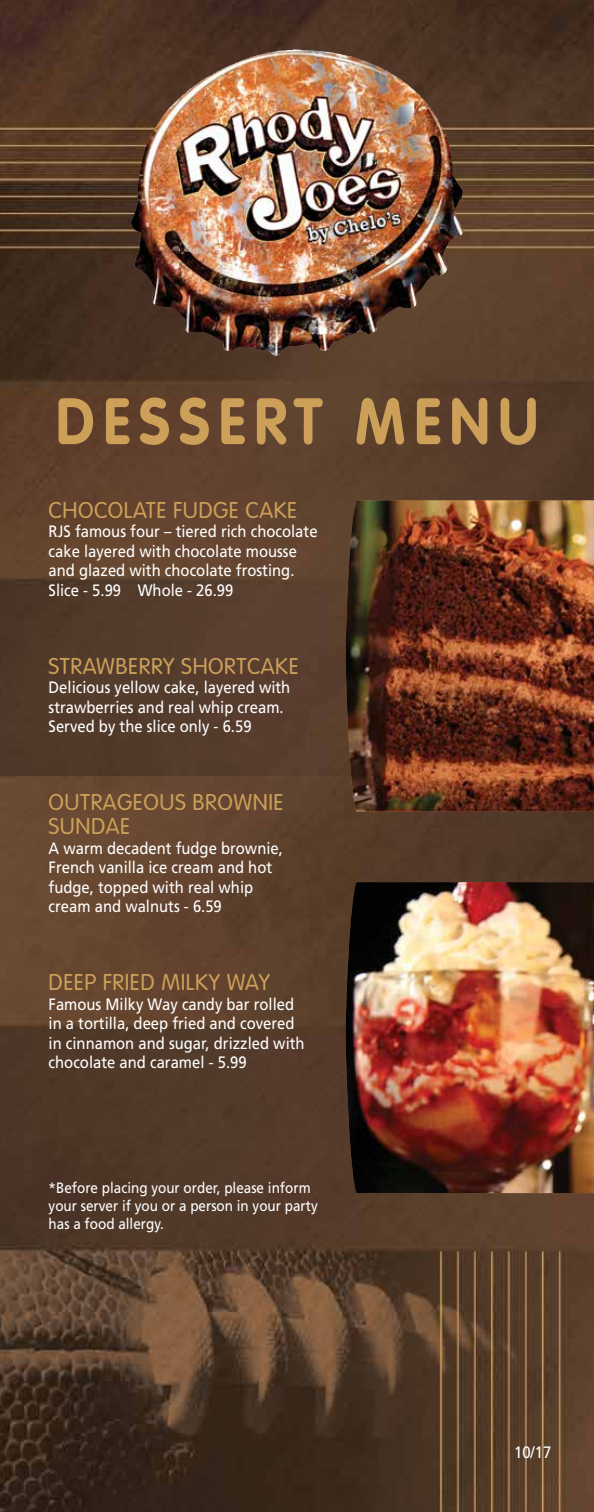
<style>
.page{position:relative;width:594px;height:1512px;background:#fff}
.page>*{position:absolute;margin:0;border:0;box-sizing:border-box;transform-origin:0 0}
.t1{font:700 64.5px "VAG Rounded Std";letter-spacing:.15em;color:#cca058;scale:.9 1}
.t2{font:300 22.5px/24px "VAG Rounded Std";letter-spacing:.025em;color:#cca058}
.t3{font:16.5px/19.5px "Frutiger LT Std";color:#fff;scale:.9 1}
.t4{font:15px/18px "Frutiger LT Std";color:#fff;scale:.9 1}
</style>
<div class="page">
<img style="left:0;top:0;width:594px;height:1512px">
<img style="left:346px;top:500px;width:248px;height:311px">
<img style="left:346px;top:882px;width:248px;height:311px">
<img style="left:147px;top:50px;width:148px;height:94px">
<h1 class="t1" style="left:56px;top:384px;width:537px">DESSERT MENU</h1>
<h2 class="t2" style="left:49px;top:499px;width:250px">CHOCOLATE FUDGE CAKE</h2>
<p class="t3" style="left:49px;top:522px;width:300px">RJS famous four – tiered rich chocolate cake layered with chocolate mousse and glazed with chocolate frosting.<br>Slice - 5.99 Whole - 26.99</p>
<h2 class="t2" style="left:49px;top:655px;width:252px">STRAWBERRY SHORTCAKE</h2>
<p class="t3" style="left:49px;top:678px;width:270px">Delicious yellow cake, layered with strawberries and real whip cream.<br>Served by the slice only - 6.59</p>
<h2 class="t2" style="left:49px;top:791px;width:236px">OUTRAGEOUS BROWNIE<br>SUNDAE</h2>
<p class="t3" style="left:49px;top:838px;width:262px">A warm decadent fudge brownie,<br>French vanilla ice cream and hot fudge, topped with real whip cream and walnuts - 6.59</p>
<h2 class="t2" style="left:49px;top:971px;width:223px">DEEP FRIED MILKY WAY</h2>
<p class="t3" style="left:49px;top:994px;width:286px">Famous Milky Way candy bar rolled in a tortilla, deep fried and covered in cinnamon and sugar, drizzled with chocolate and caramel - 5.99</p>
<p class="t4" style="left:49px;top:1179px;width:301px">*Before placing your order, please inform your server if you or a person in your party has a food allergy.</p>
<p class="t3" style="left:514px;top:1442px;width:43px">10/17</p>
</div>
